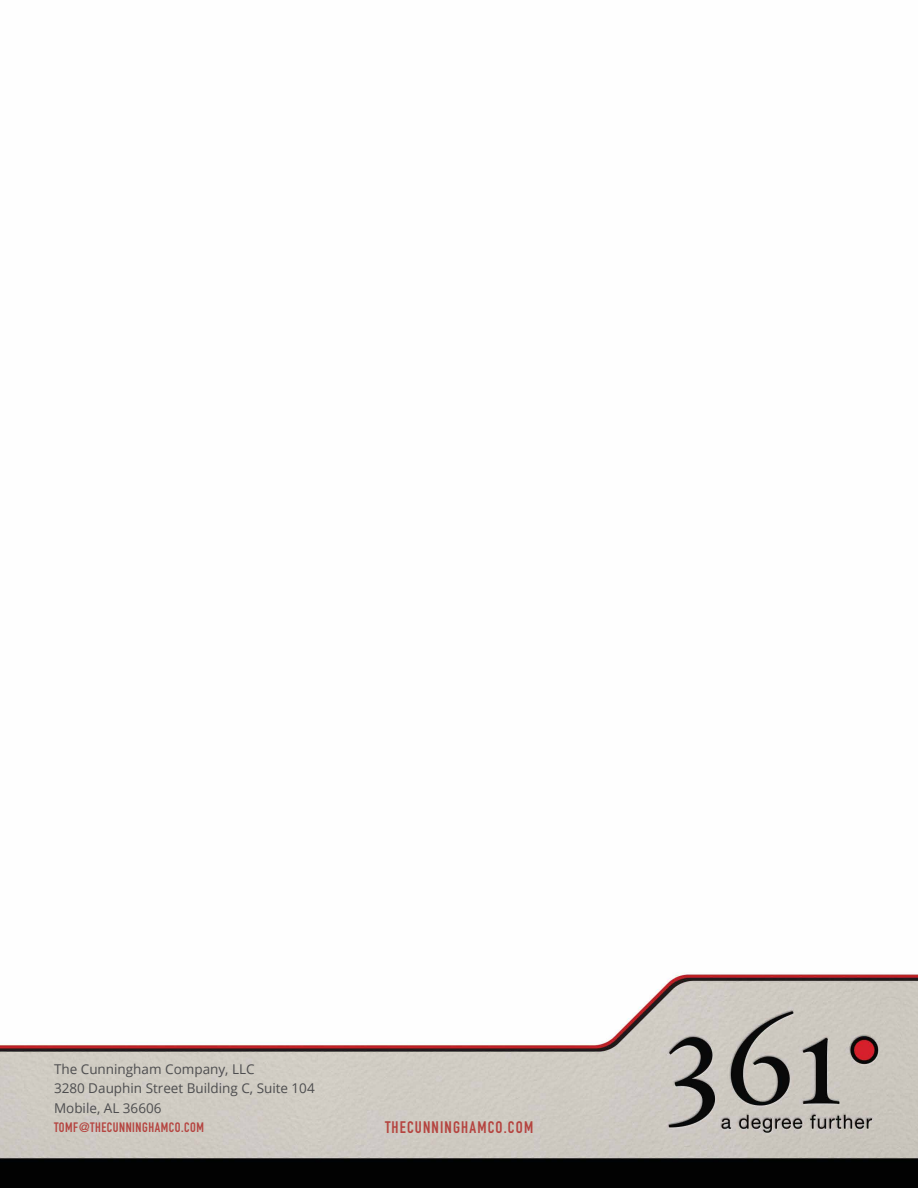
<style>
.page{position:relative;width:918px;height:1188px;background:#fff}
.page>*{position:absolute;margin:0;border:0;box-sizing:border-box;transform-origin:0 0}
.t1{font:16.5px "DIN Engschrift";letter-spacing:.07em;color:#b54440}
.t2{font:13.5px/19.5px "Open Sans";color:#4d4d4f}
.t3{font:13.5px "DIN Engschrift";letter-spacing:.04em;color:#b54440}
</style>
<div class="page">
<img style="left:0;top:972px;width:918px;height:216px">
<p class="t2" style="left:54px;top:1059px;width:262px">The Cunningham Company, LLC<br>3280 Dauphin Street Building C, Suite 104<br>Mobile, AL 36606</p>
<p class="t3" style="left:54px;top:1120px;width:152px">TOMF@THECUNNINGHAMCO.COM</p>
<p class="t1" style="left:385px;top:1117px;width:150px">THECUNNINGHAMCO.COM</p>
</div>
